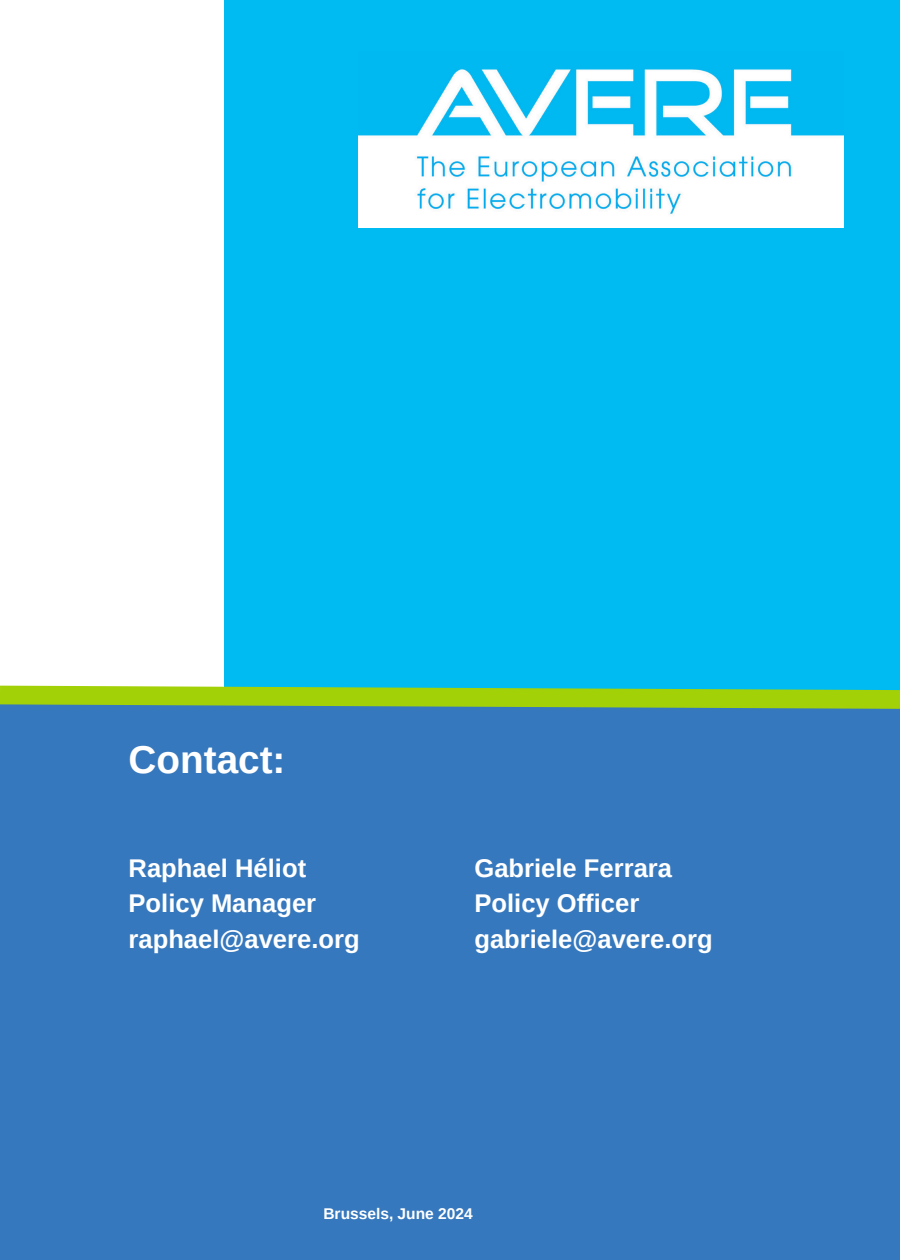
<style>
.page{position:relative;width:900px;height:1260px;background:#fff}
.page>*{position:absolute;margin:0;border:0;box-sizing:border-box;transform-origin:0 0}
.t1{font:700 38.69px "Arimo";color:#fff}
.t2{font:700 25.56px/35.6px "Arimo";color:#fff}
.t3{font:700 15.5px "Arimo";color:#fff}
</style>
<div class="page">
<div style="left:0;top:699px;width:900px;height:561px;background:#3678bd"></div>
<div style="left:224px;top:0;width:676px;height:699px;background:#00baf2"></div>
<img style="left:358px;top:68px;width:485px;height:160px">
<svg style="left:0;top:685px;width:900px;height:24px"></svg>
<h1 class="t1" style="left:129px;top:738px;width:158px">Contact:</h1>
<h2 class="t2" style="left:129px;top:850px;width:233px">Raphael Héliot<br>Policy Manager raphael@avere.org</h2>
<p class="t2" style="left:474px;top:850px;width:240px">Gabriele Ferrara<br>Policy Officer gabriele@avere.org</p>
<h2 class="t3" style="left:323px;top:1205px;width:151px">Brussels, June 2024</h2>
</div>
